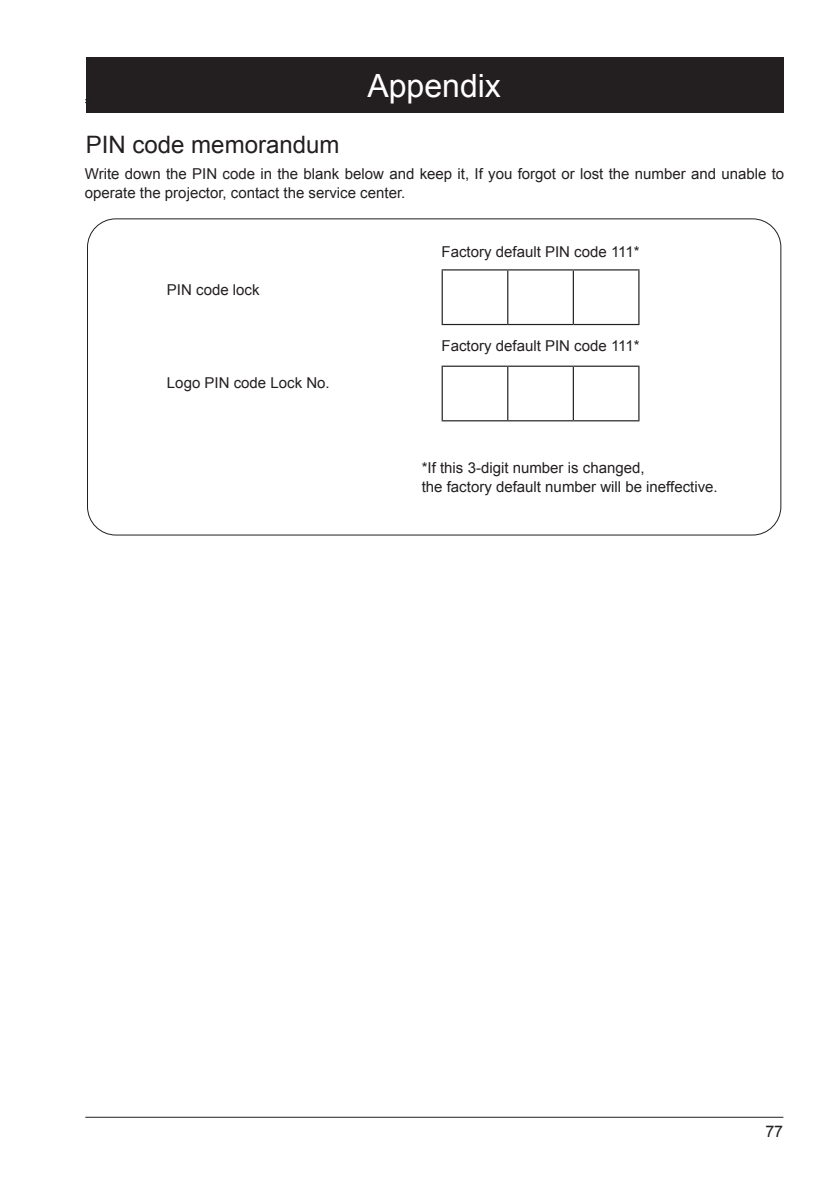
<style>
.page{position:relative;width:840px;height:1191px;background:#fff}
.page>*{position:absolute;margin:0;border:0;box-sizing:border-box;transform-origin:0 0}
.主標題{font:32px "Arial";color:#fff}
.附標題{font:24px "Arial";color:#231f20}
.t1{font:16px "Arial";color:#231f20}
.正文{font:15px/19px "Arial";color:#231f20}
</style>
<div class="page">
<hr style="left:85px;top:102px;width:697px;height:1px;background:#031612">
<hr style="left:85px;top:99px;width:697px;height:1px;background:#031612">
<hr style="left:85px;top:1116px;width:698px;height:1px;background:#231f20">
<div style="left:86px;top:57px;width:697px;height:55px;background:#231f20"></div>
<hr style="left:441px;top:269px;width:66px;height:1px;background:#231f20">
<hr style="left:441px;top:270px;width:1px;height:54px;background:#231f20">
<hr style="left:507px;top:269px;width:66px;height:1px;background:#231f20">
<hr style="left:507px;top:270px;width:1px;height:54px;background:#231f20">
<hr style="left:573px;top:269px;width:66px;height:1px;background:#231f20">
<hr style="left:572px;top:270px;width:1px;height:54px;background:#231f20">
<hr style="left:638px;top:270px;width:1px;height:54px;background:#231f20">
<hr style="left:441px;top:324px;width:66px;height:1px;background:#231f20">
<hr style="left:507px;top:324px;width:66px;height:1px;background:#231f20">
<hr style="left:573px;top:324px;width:66px;height:1px;background:#231f20">
<hr style="left:441px;top:365px;width:66px;height:2px;background:#231f20">
<hr style="left:441px;top:367px;width:1px;height:53px;background:#231f20">
<hr style="left:507px;top:365px;width:66px;height:2px;background:#231f20">
<hr style="left:507px;top:367px;width:1px;height:53px;background:#231f20">
<hr style="left:573px;top:365px;width:66px;height:2px;background:#231f20">
<hr style="left:572px;top:367px;width:1px;height:53px;background:#231f20">
<hr style="left:638px;top:367px;width:1px;height:53px;background:#231f20">
<hr style="left:441px;top:420px;width:66px;height:1px;background:#231f20">
<hr style="left:507px;top:420px;width:66px;height:1px;background:#231f20">
<hr style="left:573px;top:420px;width:66px;height:1px;background:#231f20">
<p class="附標題" style="left:86px;top:128px;width:255px">PIN code memorandum</p>
<p class="主標題" style="left:367px;top:65px;width:135px">Appendix</p>
<p class="正文" style="left:85px;top:164px;width:700px">Write down the PIN code in the blank below and keep it, If you forgot or lost the number and unable to operate the projector, contact the service center.</p>
<p class="正文" style="left:167px;top:280px;width:94px">PIN code lock</p>
<p class="正文" style="left:167px;top:373px;width:164px">Logo PIN code Lock No.</p>
<p class="正文" style="left:441px;top:242px;width:199px">Factory default PIN code 111*</p>
<p class="正文" style="left:441px;top:336px;width:199px">Factory default PIN code 111*</p>
<p class="正文" style="left:421px;top:459px;width:224px">*If this 3-digit number is changed,</p>
<p class="正文" style="left:421px;top:478px;width:297px">the factory default number will be ineffective.</p>
<p class="t1" style="left:765px;top:1120px;width:19px">77</p>
</div>
